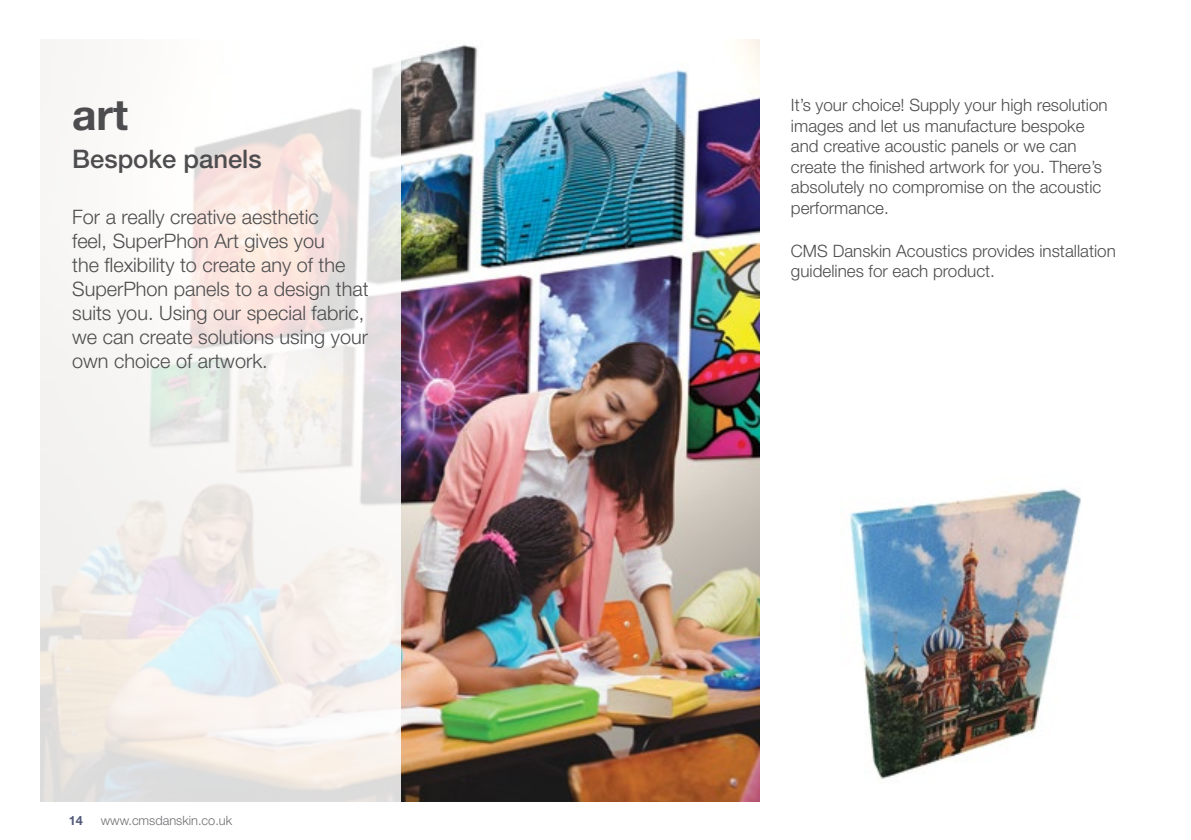
<style>
.page{position:relative;width:1191px;height:840px;background:#fff}
.page>*{position:absolute;margin:0;border:0;box-sizing:border-box;transform-origin:0 0}
.t1{font:700 42.6px "Helvetica Neue LT Pro";color:#4d4d4f}
.t2{font:500 25.6px "Helvetica Neue LT Pro";color:#4d4d4f}
.t3{font:300 19.8px/23.8px "Helvetica Neue LT Pro";color:#4d4d4f}
.t4{font:300 17px/20.4px "Helvetica Neue LT Pro";color:#4d4d4f}
.t5{font:300 12.8px "Helvetica Neue LT Pro";color:#6d6e71}
.t6{font:700 12.8px "Helvetica Neue LT Pro";color:#525b7a}
</style>
<div class="page">
<img style="left:401px;top:39px;width:359px;height:762px">
<svg style="left:40px;top:39px;width:361px;height:763px"></svg>
<img style="left:850px;top:488px;width:231px;height:291px">
<h1 class="t1" style="left:72px;top:88px;width:58px">art</h1>
<h2 class="t2" style="left:72px;top:144px;width:191px">Bespoke panels</h2>
<p class="t3" style="left:72px;top:205px;width:298px">For a really creative aesthetic<br>feel, SuperPhon Art gives you<br>the flexibility to create any of the<br>SuperPhon panels to a design that suits you. Using our special fabric, we can create solutions using your own choice of artwork.</p>
<p class="t6" style="left:69px;top:811px;width:16px">14</p>
<p class="t5" style="left:101px;top:811px;width:133px">www.cmsdanskin.co.uk</p>
<p class="t4" style="left:791px;top:95px;width:318px">It’s your choice! Supply your high resolution images and let us manufacture bespoke and creative acoustic panels or we can create the finished artwork for you. There’s absolutely no compromise on the acoustic performance.</p>
<p class="t4" style="left:791px;top:240px;width:326px">CMS Danskin Acoustics provides installation guidelines for each product.</p>
</div>
